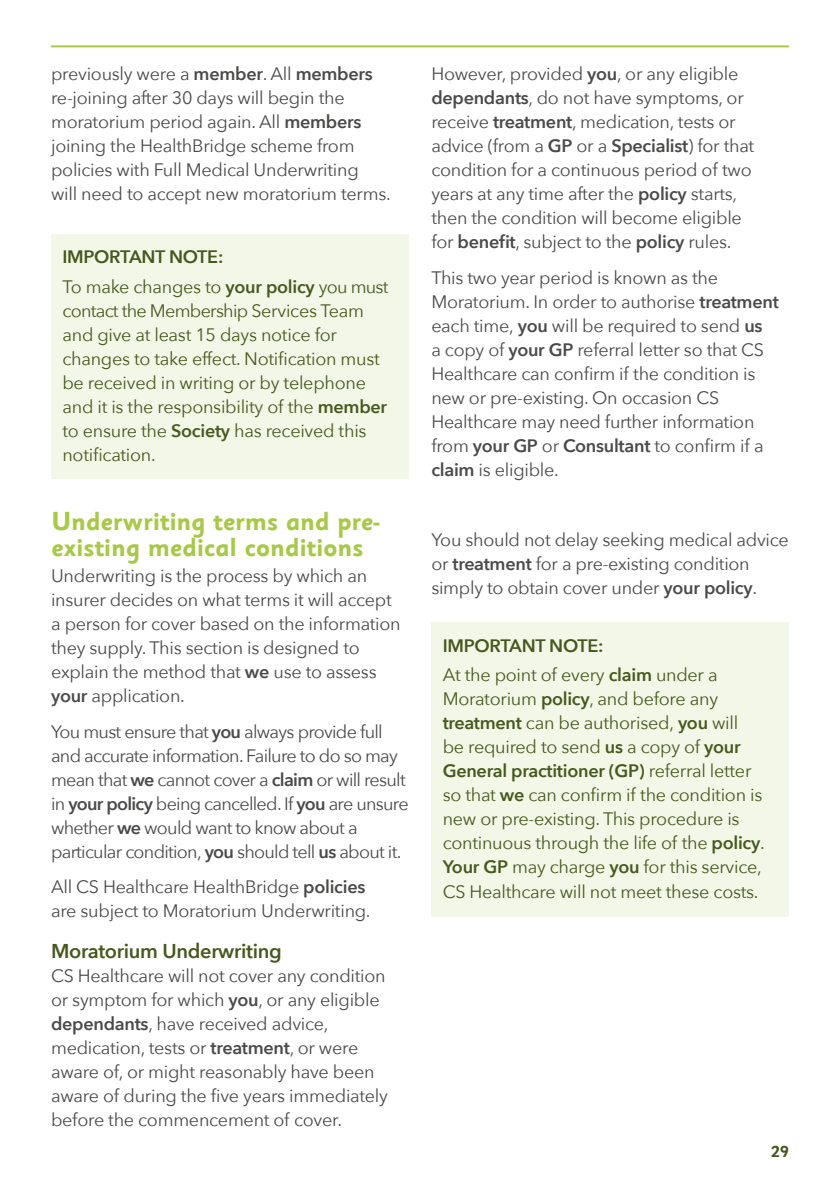
<style>
.page{position:relative;width:840px;height:1191px;background:#fff}
.page>*{position:absolute;margin:0;border:0;box-sizing:border-box;transform-origin:0 0}
.t1{font:700 26px/26px "Sassoon Sans";letter-spacing:-.015em;color:#a7c944}
.t2{font:600 20px "Avenir Next";letter-spacing:-.015em;color:#46591c}
.t3{font:18px/24px "Avenir Next";letter-spacing:-.015em;color:#4a4a49}
.t4{font:18px/24px "Avenir Next";letter-spacing:-.015em;color:#46591c}
.t5{font:18px/24px "Avenir Next";letter-spacing:-.04em;color:#4a4a49}
.t6{font:600 18px/29.6px "Avenir Next";letter-spacing:-.015em;color:#46591c}
.t7{font:700 16px "Sassoon Sans";color:#46591c}
.s1{font-weight:600}
.s2{font-weight:400}
</style>
<div class="page">
<hr style="left:51px;top:45px;width:737px;height:2px;background:#a7c944">
<div style="left:51px;top:234px;width:357px;height:244px;background:#f3f7e8"></div>
<div style="left:431px;top:622px;width:357px;height:295px;background:#f3f7e8"></div>
<p class="t3" style="left:51px;top:61px;width:341px">previously were a <span class="s1">member</span>. All <span class="s1">members </span>re-joining after 30 days will begin the moratorium period again. All <span class="s1">members </span>joining the HealthBridge scheme from policies with Full Medical Underwriting<br>will need to accept new moratorium terms.</p>
<p class="t6" style="left:62px;top:242px;width:327px">IMPORTANT NOTE:<br><span class="s2">To make changes to</span> your policy <span class="s2">you must</span></p>
<p class="t4" style="left:62px;top:298px;width:326px">contact the Membership Services Team and give at least 15 days notice for changes to take effect. Notification must be received in writing or by telephone and it is the responsibility of the <span class="s1">member </span>to ensure the <span class="s1">Society</span> has received this notification.</p>
<h1 class="t1" style="left:51px;top:508px;width:330px">Underwriting terms and pre&shy;existing medical conditions</h1>
<p class="t3" style="left:51px;top:563px;width:351px">Underwriting is the process by which an insurer decides on what terms it will accept a person for cover based on the information they supply. This section is designed to explain the method that <span class="s1">we</span> use to assess <span class="s1">your</span> application.</p>
<p class="t5" style="left:51px;top:718px;width:359px">You must ensure that <span class="s1">you</span> always provide full and accurate information. Failure to do so may mean that <span class="s1">we</span> cannot cover a <span class="s1">claim</span> or will result in <span class="s1">your policy</span> being cancelled. If <span class="s1">you</span> are unsure whether <span class="s1">we</span> would want to know about a particular condition, <span class="s1">you</span> should tell <span class="s1">us</span> about it.</p>
<p class="t3" style="left:51px;top:874px;width:321px">All CS Healthcare HealthBridge <span class="s1">policies </span>are subject to Moratorium Underwriting.</p>
<p class="t2" style="left:51px;top:934px;width:232px">Moratorium Underwriting</p>
<p class="t3" style="left:51px;top:963px;width:338px">CS Healthcare will not cover any condition or symptom for which <span class="s1">you</span>, or any eligible <span class="s1">dependants</span>, have received advice, medication, tests or <span class="s1">treatment</span>, or were aware of, or might reasonably have been aware of during the five years immediately before the commencement of cover.</p>
<p class="t3" style="left:431px;top:61px;width:324px">However, provided <span class="s1">you</span>, or any eligible <span class="s1">dependants</span>, do not have symptoms, or receive <span class="s1">treatment</span>, medication, tests or advice (from a <span class="s1">GP</span> or a <span class="s1">Specialist</span>) for that condition for a continuous period of two years at any time after the <span class="s1">policy</span> starts, then the condition will become eligible for <span class="s1">benefit</span>, subject to the <span class="s1">policy</span> rules.</p>
<p class="t3" style="left:431px;top:265px;width:349px">This two year period is known as the Moratorium. In order to authorise <span class="s1">treatment </span>each time, <span class="s1">you</span> will be required to send <span class="s1">us<br></span>a copy of <span class="s1">your GP</span> referral letter so that CS Healthcare can confirm if the condition is new or pre-existing. On occasion CS Healthcare may need further information from <span class="s1">your GP</span> or <span class="s1">Consultant</span> to confirm if a <span class="s1">claim</span> is eligible.</p>
<p class="t3" style="left:431px;top:527px;width:359px">You should not delay seeking medical advice or <span class="s1">treatment</span> for a pre-existing condition simply to obtain cover under <span class="s1">your policy</span>.</p>
<p class="t4" style="left:442px;top:630px;width:276px;line-height:29.6px"><span class="s1">IMPORTANT NOTE:<br></span>At the point of every <span class="s1">claim</span> under a</p>
<p class="t4" style="left:442px;top:686px;width:323px">Moratorium <span class="s1">policy</span>, and before any <span class="s1">treatment</span> can be authorised, <span class="s1">you</span> will<br>be required to send <span class="s1">us</span> a copy of <span class="s1">your General practitioner (GP)</span> referral letter so that <span class="s1">we</span> can confirm if the condition is new or pre-existing. This procedure is continuous through the life of the <span class="s1">policy</span>.<br><span class="s1">Your GP</span> may charge <span class="s1">you</span> for this service, CS Healthcare will not meet these costs.</p>
<p class="t7" style="left:770px;top:1141px;width:19px">29</p>
</div>
